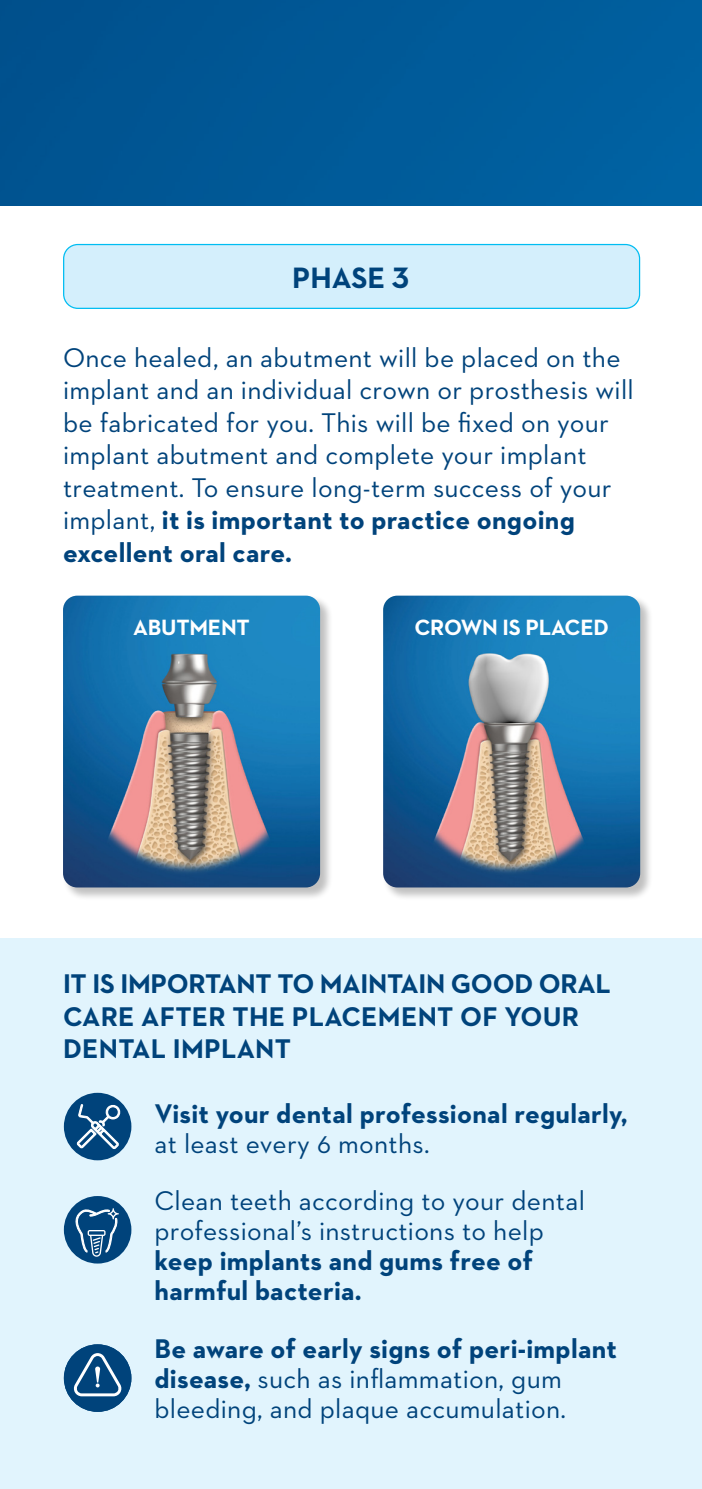
<style>
.page{position:relative;width:702px;height:1489px;background:#fff}
.page>*{position:absolute;margin:0;border:0;box-sizing:border-box;transform-origin:0 0}
.t1{font:700 30px "Neutraface 2 Text";color:#00437b}
.page_regular_text{font:27.5px/32.5px "Neutraface 2 Text";letter-spacing:.01em;color:#00437b}
.icon_bullets{font:27.5px/30px "Neutraface 2 Text";letter-spacing:.01em;color:#00437b}
.Page_4_heading{font:700 27.5px/32.5px "Neutraface 2 Text";color:#00437b}
.icon_bullets-2{font:700 27.5px/30px "Neutraface 2 Text";letter-spacing:.01em;color:#00437b}
.t2{font:700 22.5px "Neutraface 2 Text";letter-spacing:-.01em;color:#fff}
.s1{font-weight:700}
.s2{font-weight:400}
</style>
<div class="page">
<img style="left:0;top:0;width:702px;height:206px">
<div style="left:64px;top:244px;width:575px;height:64px;background:#d4effc;border-radius:14px"></div>
<div style="left:63px;top:244px;width:577px;height:65px;border:1px solid #00bdf2;border-radius:14px"></div>
<div style="left:62px;top:595px;width:271px;height:305px;background:#000;opacity:.25"></div>
<img style="left:63px;top:595px;width:257px;height:292px">
<div style="left:382px;top:595px;width:271px;height:305px;background:#000;opacity:.25"></div>
<img style="left:383px;top:595px;width:257px;height:292px">
<div style="left:0;top:938px;width:702px;height:550px;background:#e1f4fd"></div>
<div style="left:64px;top:1092px;width:67px;height:68px;background:#00437b;border-radius:50%"></div>
<svg style="left:76px;top:1096px;width:46px;height:53px"></svg>
<div style="left:64px;top:1195px;width:67px;height:68px;background:#00437b;border-radius:50%"></div>
<svg style="left:71px;top:1207px;width:48px;height:49px"></svg>
<div style="left:64px;top:1344px;width:67px;height:67px;background:#00437b;border-radius:50%"></div>
<svg style="left:74px;top:1352px;width:48px;height:44px"></svg>
<p class="t1" style="left:292px;top:259px;width:118px">PHASE 3</p>
<p class="page_regular_text" style="left:63px;top:340px;width:572px">Once healed, an abutment will be placed on the implant and an individual crown or prosthesis will be fabricated for you. This will be fixed on your implant abutment and complete your implant treatment. To ensure long-term success of your implant, <span class="s1">it is important to practice ongoing excellent oral care.</span></p>
<p class="t2" style="left:133px;top:612px;width:118px">ABUTMENT</p>
<p class="t2" style="left:414px;top:612px;width:196px">CROWN IS PLACED</p>
<h1 class="Page_4_heading" style="left:63px;top:967px;width:549px">IT IS IMPORTANT TO MAINTAIN GOOD ORAL<br>CARE AFTER THE PLACEMENT OF YOUR<br>DENTAL IMPLANT</h1>
<p class="icon_bullets-2" style="left:154px;top:1098px;width:474px">Visit your dental professional regularly, <span class="s2">at least every 6 months.</span></p>
<p class="icon_bullets" style="left:154px;top:1184px;width:432px">Clean teeth according to your dental professional’s instructions to help <span class="s1">keep implants and gums free of harmful bacteria.</span></p>
<p class="icon_bullets" style="left:154px;top:1332px;width:464px"><span class="s1">Be aware of early signs of peri-implant disease,</span> such as inflammation, gum bleeding, and plaque accumulation.</p>
</div>
